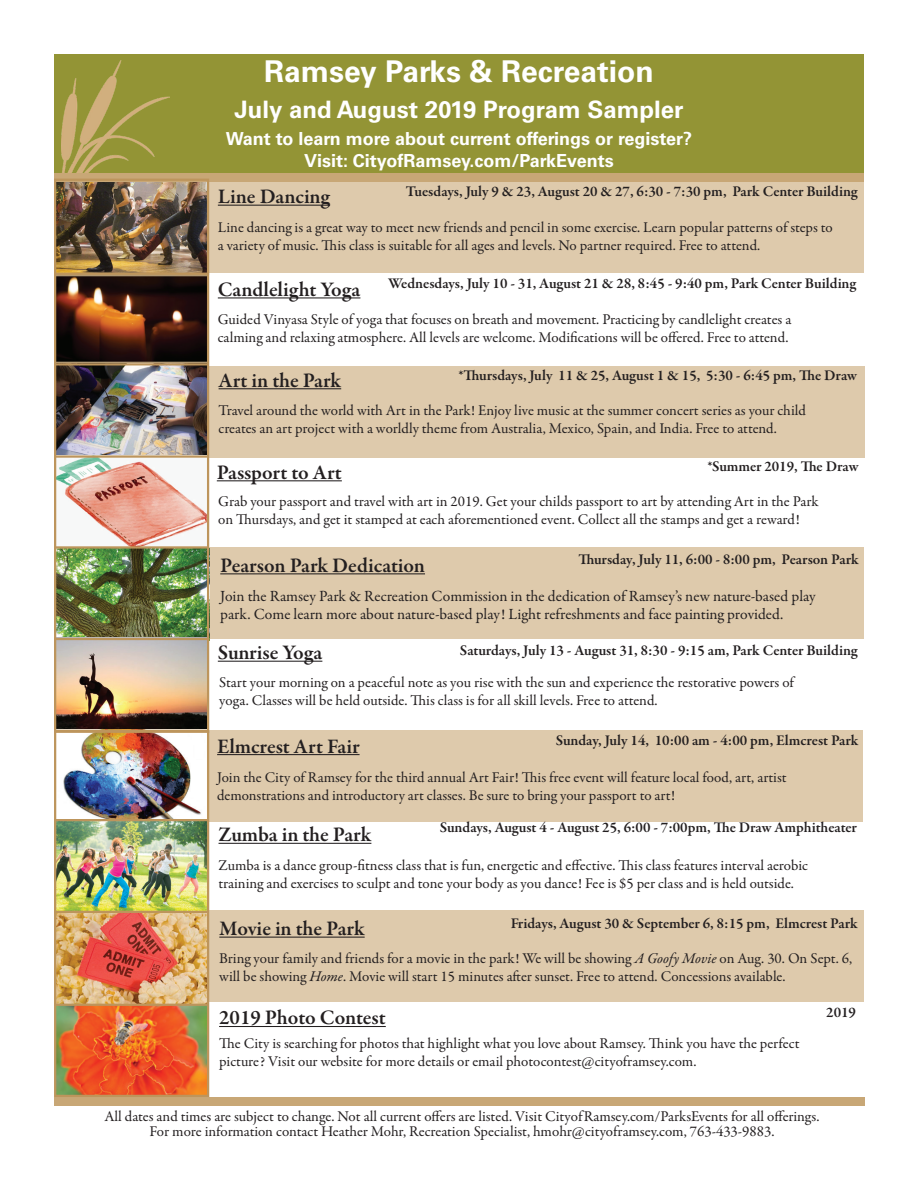
<style>
.page{position:relative;width:918px;height:1188px;background:#fff}
.page>*{position:absolute;margin:0;border:0;box-sizing:border-box;transform-origin:0 0}
.t1{font:700 30px "Univers LT Std";color:#fff}
.t2{font:700 24px "Univers LT Std";color:#fff}
.t3{font:600 21px "Garamond Premr Pro";letter-spacing:-.005em;color:#231f20}
.t4{font:700 18px/21.6px "Univers LT Std";color:#fff;text-align:center}
.t5{font:15.6px/18.8px "Garamond Premr Pro";color:#231f20}
.t6{font:15px/18px "Garamond Premr Pro";color:#231f20}
.t7{font:600 15px "Garamond Premr Pro";color:#231f20}
.s1{font-style:italic}
</style>
<div class="page">
<div style="left:61px;top:181px;width:803px;height:92px;background:#decaac"></div>
<img style="left:57px;top:182px;width:149px;height:364px">
<div style="left:208px;top:547px;width:656px;height:92px;background:#decaac"></div>
<img style="left:57px;top:549px;width:149px;height:89px">
<div style="left:66px;top:910px;width:798px;height:92px;background:#decaac"></div>
<div style="left:208px;top:366px;width:657px;height:92px;background:#decaac"></div>
<div style="left:54px;top:54px;width:810px;height:119px;background:#939435"></div>
<img style="left:62px;top:60px;width:107px;height:113px">
<hr style="left:219px;top:1026px;width:167px;height:1px;background:#231f20">
<div style="left:54px;top:173px;width:810px;height:8px;background:#c8a776"></div>
<hr style="left:218px;top:661px;width:104px;height:1px;background:#231f20">
<div style="left:66px;top:730px;width:797px;height:92px;background:#decaac"></div>
<img style="left:57px;top:640px;width:149px;height:454px">
<hr style="left:218px;top:297px;width:142px;height:1px;background:#231f20">
<hr style="left:220px;top:573px;width:205px;height:1px;background:#231f20">
<hr style="left:219px;top:843px;width:152px;height:1px;background:#231f20">
<hr style="left:218px;top:205px;width:112px;height:1px;background:#231f20">
<hr style="left:217px;top:754px;width:143px;height:1px;background:#231f20">
<hr style="left:219px;top:388px;width:122px;height:1px;background:#231f20">
<hr style="left:217px;top:480px;width:125px;height:1px;background:#231f20">
<hr style="left:219px;top:937px;width:146px;height:1px;background:#231f20">
<div style="left:54px;top:1097px;width:810px;height:9px;background:#c8a776"></div>
<hr style="left:54px;top:455px;width:155px;height:3px;background:#bd955c">
<hr style="left:56px;top:730px;width:153px;height:2px;background:#bd955c">
<hr style="left:55px;top:638px;width:154px;height:2px;background:#bd955c">
<hr style="left:55px;top:731px;width:154px;height:2px;background:#bd955c">
<hr style="left:54px;top:546px;width:155px;height:3px;background:#bd955c">
<hr style="left:54px;top:819px;width:155px;height:2px;background:#bd955c">
<hr style="left:54px;top:911px;width:155px;height:2px;background:#bd955c">
<div style="left:54px;top:179px;width:155px;height:918px;border:2px solid #bd955c"></div>
<hr style="left:54px;top:363px;width:155px;height:2px;background:#bd955c">
<hr style="left:55px;top:273px;width:154px;height:2px;background:#bd955c">
<hr style="left:54px;top:1004px;width:155px;height:2px;background:#bd955c">
<h1 class="t1" style="left:264px;top:54px;width:391px">Ramsey Parks &amp; Recreation</h1>
<h2 class="t2" style="left:235px;top:96px;width:450px">July and August 2019 Program Sampler</h2>
<p class="t4" style="left:226px;top:128px;width:468px">Want to learn more about current offerings or register?<br>Visit: CityofRamsey.com/ParkEvents</p>
<p class="t7" style="left:406px;top:182px;width:453px">Tuesdays, July 9 &amp; 23, August 20 &amp; 27, 6:30 - 7:30 pm, Park Center Building</p>
<h3 class="t3" style="left:218px;top:184px;width:114px">Line Dancing</h3>
<p class="t6" style="left:218px;top:218px;width:617px">Line dancing is a great way to meet new friends and pencil in some exercise. Learn popular patterns of steps to a variety of music. This class is suitable for all ages and levels. No partner required. Free to attend.</p>
<p class="t7" style="left:388px;top:274px;width:470px">Wednesdays, July 10 - 31, August 21 &amp; 28, 8:45 - 9:40 pm, Park Center Building</p>
<h3 class="t3" style="left:218px;top:276px;width:144px">Candlelight Yoga</h3>
<p class="t6" style="left:218px;top:311px;width:575px">Guided Vinyasa Style of yoga that focuses on breath and movement. Practicing by candlelight creates a calming and relaxing atmosphere. All levels are welcome. Modifications will be offered. Free to attend.</p>
<p class="t7" style="left:459px;top:366px;width:400px">*Thursdays, July 11 &amp; 25, August 1 &amp; 15, 5:30 - 6:45 pm, The Draw</p>
<h3 class="t3" style="left:219px;top:367px;width:124px">Art in the Park</h3>
<p class="t6" style="left:219px;top:402px;width:589px">Travel around the world with Art in the Park! Enjoy live music at the summer concert series as your child creates an art project with a worldly theme from Australia, Mexico, Spain, and India. Free to attend.</p>
<p class="t7" style="left:707px;top:458px;width:153px">*Summer 2019, The Draw</p>
<h3 class="t3" style="left:217px;top:459px;width:127px">Passport to Art</h3>
<p class="t6" style="left:218px;top:493px;width:602px">Grab your passport and travel with art in 2019. Get your childs passport to art by attending Art in the Park on Thursdays, and get it stamped at each aforementioned event. Collect all the stamps and get a reward!</p>
<p class="t7" style="left:578px;top:551px;width:282px">Thursday, July 11, 6:00 - 8:00 pm, Pearson Park</p>
<h3 class="t3" style="left:220px;top:552px;width:206px">Pearson Park Dedication</h3>
<p class="t5" style="left:220px;top:587px;width:597px">Join the Ramsey Park &amp; Recreation Commission in the dedication of Ramsey’s new nature-based play park. Come learn more about nature-based play! Light refreshments and face painting provided.</p>
<p class="t7" style="left:460px;top:641px;width:399px">Saturdays, July 13 - August 31, 8:30 - 9:15 am, Park Center Building</p>
<h3 class="t3" style="left:218px;top:640px;width:106px">Sunrise Yoga</h3>
<p class="t6" style="left:219px;top:674px;width:576px">Start your morning on a peaceful note as you rise with the sun and experience the restorative powers of yoga. Classes will be held outside. This class is for all skill levels. Free to attend.</p>
<p class="t7" style="left:556px;top:731px;width:304px">Sunday, July 14, 10:00 am - 4:00 pm, Elmcrest Park</p>
<h3 class="t3" style="left:217px;top:733px;width:144px">Elmcrest Art Fair</h3>
<p class="t6" style="left:217px;top:769px;width:571px">Join the City of Ramsey for the third annual Art Fair! This free event will feature local food, art, artist demonstrations and introductory art classes. Be sure to bring your passport to art!</p>
<p class="t7" style="left:440px;top:819px;width:419px">Sundays, August 4 - August 25, 6:00 - 7:00pm, The Draw Amphitheater</p>
<h3 class="t3" style="left:219px;top:822px;width:154px">Zumba in the Park</h3>
<p class="t6" style="left:219px;top:856px;width:591px">Zumba is a dance group-fitness class that is fun, energetic and effective. This class features interval aerobic training and exercises to sculpt and tone your body as you dance! Fee is $5 per class and is held outside.</p>
<p class="t7" style="left:511px;top:914px;width:349px">Fridays, August 30 &amp; September 6, 8:15 pm, Elmcrest Park</p>
<h3 class="t3" style="left:219px;top:916px;width:147px">Movie in the Park</h3>
<p class="t6" style="left:219px;top:950px;width:634px">Bring your family and friends for a movie in the park! We will be showing <span class="s1">A Goofy Movie</span> on Aug. 30. On Sept. 6, will be showing <span class="s1">Home</span>. Movie will start 15 minutes after sunset. Free to attend. Concessions available.</p>
<h3 class="t3" style="left:219px;top:1005px;width:168px">2019 Photo Contest</h3>
<p class="t6" style="left:219px;top:1035px;width:582px">The City is searching for photos that highlight what you love about Ramsey. Think you have the perfect picture? Visit our website for more details or email photocontest@cityoframsey.com.</p>
<p class="t7" style="left:826px;top:1003px;width:31px">2019</p>
<p class="t6" style="left:104px;top:1109px;width:717px;line-height:15px;text-align:center">All dates and times are subject to change. Not all current offers are listed. Visit CityofRamsey.com/ParksEvents for all offerings.<br>For more information contact Heather Mohr, Recreation Specialist, hmohr@cityoframsey.com, 763-433-9883.</p>
</div>
